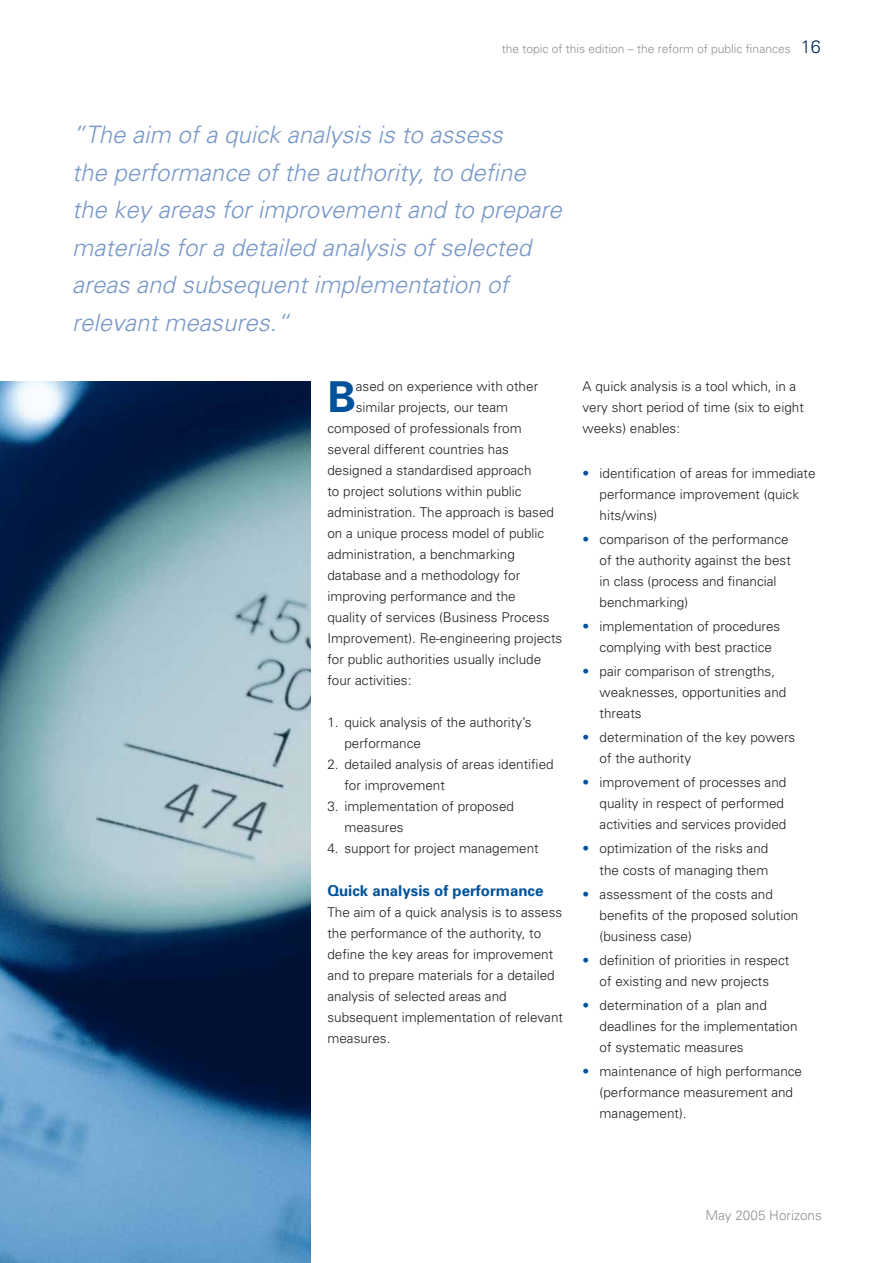
<style>
.page{position:relative;width:893px;height:1263px;background:#fff}
.page>*{position:absolute;margin:0;border:0;box-sizing:border-box;transform-origin:0 0}
.t1{font:700 42.6px "Univers CE";color:#00529b}
.t2{font:italic 300 24px/37.5px "Univers CE";color:#7998c8}
.t3{font:700 15px "Univers CE";color:#00529b}
.t4{font:300 13.5px/21px "Univers CE";color:#231f20}
.t5{font:300 13.5px "Univers CE";color:#919195}
.t6{font:300 12px "Univers CE";color:#919195}
.s1{font-size:18px;color:#002b5e}
.s2{color:#00529b}
</style>
<div class="page">
<img style="left:0;top:381px;width:310px;height:882px">
<p class="t6" style="left:502px;top:45px;width:320px">the topic of this edition – the reform of public finances <span class="s1">16</span></p>
<h2 class="t2" style="left:72px;top:119px;width:491px">”The aim of a quick analysis is to assess<br>the performance of the authority, to define the key areas for improvement and to prepare materials for a detailed analysis of selected areas and subsequent implementation of relevant measures.“</h2>
<h1 class="t1" style="left:327px;top:382px;width:30px">B</h1>
<p class="t4" style="left:356px;top:378px;width:184px">ased on experience with other</p>
<p class="t4" style="left:356px;top:399px;width:154px">similar projects, our team</p>
<p class="t4" style="left:327px;top:420px;width:196px">composed of professionals from</p>
<p class="t4" style="left:327px;top:441px;width:183px">several different countries has</p>
<p class="t4" style="left:327px;top:462px;width:206px">designed a standardised approach</p>
<p class="t4" style="left:327px;top:483px;width:196px">to project solutions within public</p>
<p class="t4" style="left:327px;top:504px;width:228px">administration. The approach is based</p>
<p class="t4" style="left:327px;top:525px;width:218px">on a unique process model of public</p>
<p class="t4" style="left:327px;top:546px;width:189px">administration, a benchmarking</p>
<p class="t4" style="left:327px;top:567px;width:194px">database and a methodology for</p>
<p class="t4" style="left:327px;top:588px;width:190px">improving performance and the</p>
<p class="t4" style="left:327px;top:609px;width:224px">quality of services (Business Process</p>
<p class="t4" style="left:327px;top:630px;width:236px">Improvement). Re-engineering projects</p>
<p class="t4" style="left:327px;top:651px;width:215px">for public authorities usually include</p>
<p class="t4" style="left:327px;top:672px;width:85px">four activities:</p>
<p class="t4" style="left:344px;top:714px;width:189px;text-indent:-17px">1. quick analysis of the authority’s performance</p>
<p class="t4" style="left:344px;top:756px;width:211px;text-indent:-17px">2. detailed analysis of areas identified for improvement</p>
<p class="t4" style="left:344px;top:798px;width:171px;text-indent:-17px">3. implementation of proposed measures</p>
<p class="t4" style="left:327px;top:840px;width:213px">4. support for project management</p>
<p class="t3" style="left:327px;top:885px;width:217px">Quick analysis of performance</p>
<p class="t4" style="left:327px;top:903px;width:237px">The aim of a quick analysis is to assess the performance of the authority, to define the key areas for improvement and to prepare materials for a detailed analysis of selected areas and subsequent implementation of relevant measures.</p>
<p class="t4" style="left:583px;top:378px;width:223px">A quick analysis is a tool which, in a very short period of time (six to eight weeks) enables:</p>
<p class="t4" style="left:600px;top:465px;width:218px;text-indent:-17px"><span class="s2">•</span> identification of areas for immediate performance improvement (quick hits/wins)</p>
<p class="t4" style="left:600px;top:531px;width:193px;text-indent:-17px"><span class="s2">•</span> comparison of the performance of the authority against the best in class (process and financial benchmarking)</p>
<p class="t4" style="left:600px;top:618px;width:182px;text-indent:-17px"><span class="s2">•</span> implementation of procedures complying with best practice</p>
<p class="t4" style="left:600px;top:663px;width:188px;text-indent:-17px"><span class="s2">•</span> pair comparison of strengths, weaknesses, opportunities and threats</p>
<p class="t4" style="left:600px;top:729px;width:197px;text-indent:-17px"><span class="s2">•</span> determination of the key powers of the authority</p>
<p class="t4" style="left:600px;top:774px;width:188px;text-indent:-17px"><span class="s2">•</span> improvement of processes and quality in respect of performed activities and services provided</p>
<p class="t4" style="left:583px;top:840px;width:187px;text-align:right"><span class="s2">•</span> optimization of the risks and the costs of managing them</p>
<p class="t4" style="left:600px;top:885px;width:200px;text-indent:-17px"><span class="s2">•</span> assessment of the costs and benefits of the proposed solution (business case)</p>
<p class="t4" style="left:583px;top:951px;width:208px;text-align:center"><span class="s2">•</span> definition of priorities in respect of existing and new projects</p>
<p class="t4" style="left:600px;top:996px;width:200px;text-indent:-17px"><span class="s2">•</span> determination of a plan and deadlines for the implementation of systematic measures</p>
<p class="t4" style="left:600px;top:1062px;width:204px;text-indent:-17px"><span class="s2">•</span> maintenance of high performance (performance measurement and management).</p>
<p class="t5" style="left:705px;top:1210px;width:118px">May 2005 Horizons</p>
</div>
